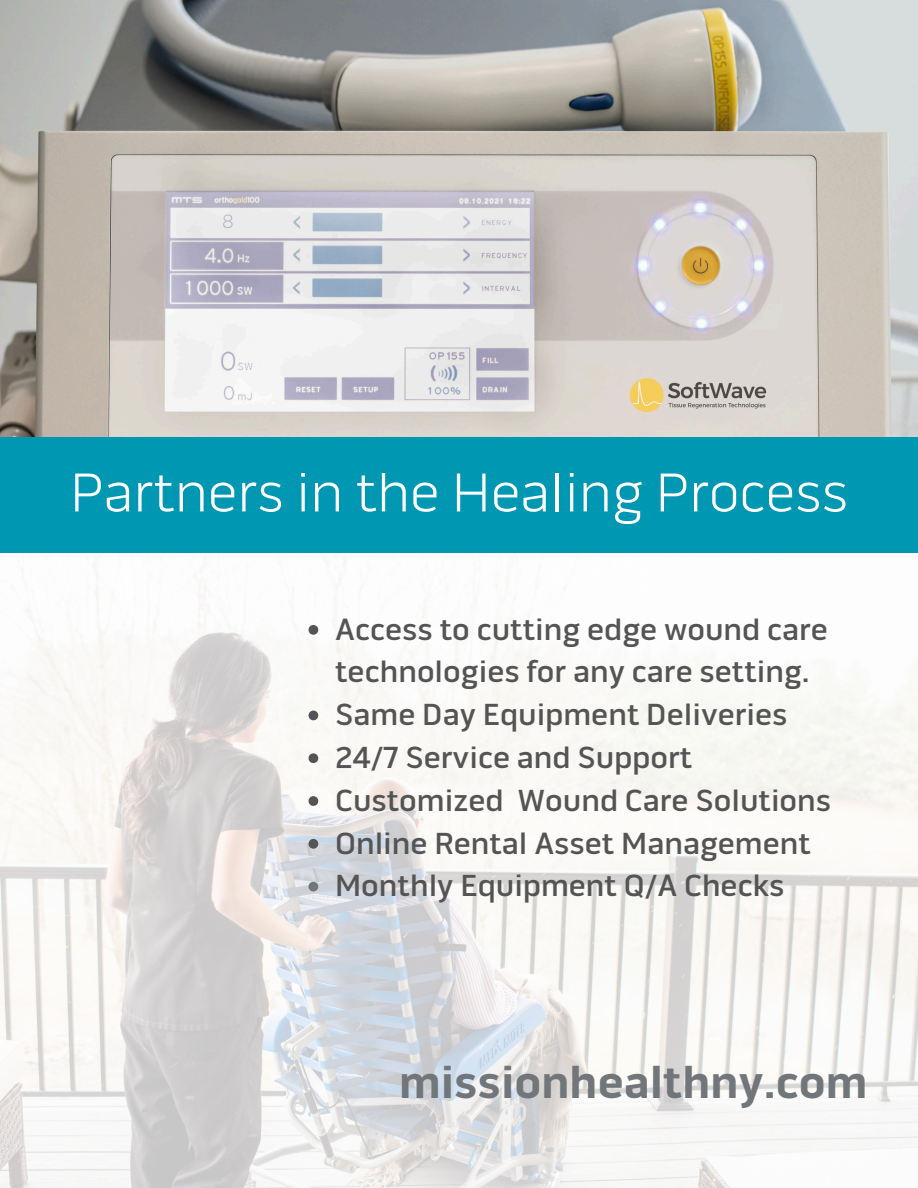
<style>
.page{position:relative;width:918px;height:1188px;background:#fff}
.page>*{position:absolute;margin:0;border:0;box-sizing:border-box;transform-origin:0 0}
.t1{font:300 55.8px "Pill Gothic 600 mg";color:#fff}
.t2{font:700 46.65px "Pill Gothic 600 mg";color:#71767a}
.t3{font:500 31.05px/42.8px "Pill Gothic 600 mg";color:#545454}
</style>
<div class="page">
<img style="left:0;top:553px;width:918px;height:635px">
<div style="left:0;top:436px;width:918px;height:117px;background:#0097b2"></div>
<img style="left:0;top:0;width:918px;height:436px">
<svg style="left:309px;top:625px;width:9px;height:10px"></svg>
<svg style="left:309px;top:711px;width:9px;height:9px"></svg>
<svg style="left:309px;top:753px;width:9px;height:10px"></svg>
<svg style="left:309px;top:796px;width:9px;height:10px"></svg>
<svg style="left:309px;top:839px;width:9px;height:10px"></svg>
<svg style="left:309px;top:882px;width:9px;height:9px"></svg>
<p class="t1" style="left:70px;top:459px;width:780px">Partners in the Healing Process</p>
<p class="t3" style="left:335px;top:608px;width:494px">Access to cutting edge wound care technologies for any care setting.</p>
<p class="t3" style="left:335px;top:694px;width:454px">Same Day Equipment Deliveries</p>
<p class="t3" style="left:335px;top:737px;width:359px">24/7 Service and Support</p>
<p class="t3" style="left:335px;top:779px;width:498px">Customized Wound Care Solutions</p>
<p class="t3" style="left:335px;top:822px;width:477px">Online Rental Asset Management</p>
<p class="t3" style="left:335px;top:865px;width:451px">Monthly Equipment Q/A Checks</p>
<p class="t2" style="left:399px;top:1054px;width:470px">missionhealthny.com</p>
</div>
